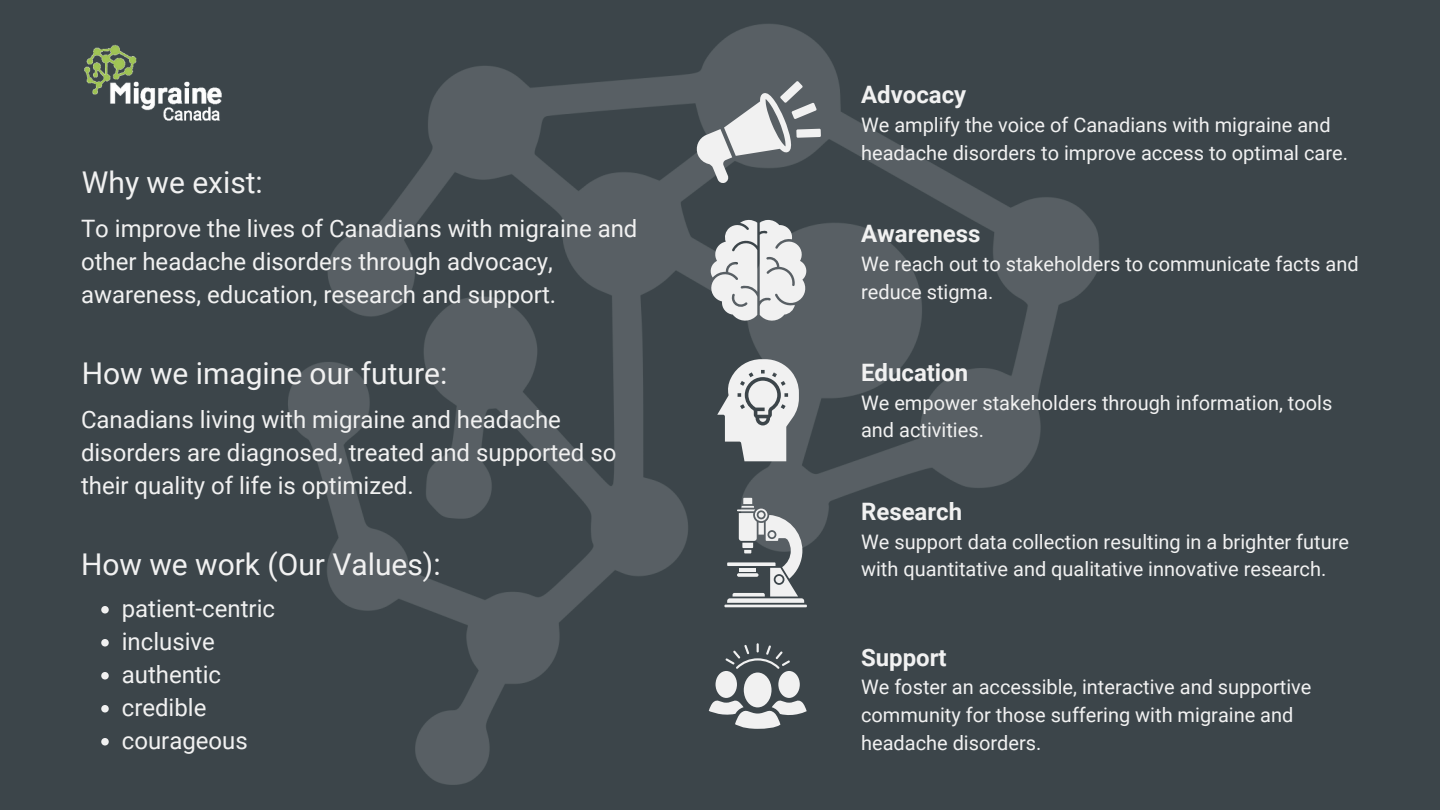
<style>
.page{position:relative;width:1440px;height:810px;background:#3c454a}
.page>*{position:absolute;margin:0;border:0;box-sizing:border-box;transform-origin:0 0}
.t1{font:30px "Roboto";color:#f1f1f1}
.t2{font:24px/33px "Roboto";color:#f1f1f1}
.t3{font:700 24px "Roboto";color:#f1f1f1}
.t4{font:20px/27.8px "Roboto";color:#f1f1f1}
</style>
<div class="page">
<img style="left:288px;top:24px;width:811px;height:761px">
<svg style="left:695px;top:81px;width:126px;height:103px"></svg>
<svg style="left:709px;top:220px;width:97px;height:103px;background:#bbbdbf"></svg>
<hr style="left:724px;top:605px;width:83px;height:2px;background:#f1f1f1">
<svg style="left:727px;top:498px;width:77px;height:105px"></svg>
<svg style="left:725px;top:643px;width:65px;height:26px"></svg>
<div style="left:744px;top:673px;width:28px;height:34px;background:#f1f1f1;border-radius:50%"></div>
<div style="left:716px;top:671px;width:21px;height:27px;background:#f1f1f1;border-radius:50%"></div>
<div style="left:778px;top:671px;width:22px;height:27px;background:#f1f1f1;border-radius:50%"></div>
<svg style="left:709px;top:698px;width:98px;height:31px"></svg>
<svg style="left:717px;top:359px;width:82px;height:102px"></svg>
<svg style="left:101px;top:606px;width:8px;height:8px"></svg>
<svg style="left:101px;top:639px;width:8px;height:8px"></svg>
<svg style="left:101px;top:672px;width:8px;height:8px"></svg>
<svg style="left:101px;top:705px;width:8px;height:8px"></svg>
<svg style="left:101px;top:738px;width:8px;height:8px"></svg>
<img style="left:84px;top:45px;width:138px;height:76px">
<p class="t1" style="left:82px;top:165px;width:182px">Why we exist:</p>
<p class="t2" style="left:81px;top:212px;width:558px">To improve the lives of Canadians with migraine and other headache disorders through advocacy, awareness, education, research and support.</p>
<p class="t1" style="left:82px;top:356px;width:367px">How we imagine our future:</p>
<p class="t2" style="left:81px;top:403px;width:537px">Canadians living with migraine and headache disorders are diagnosed, treated and supported so their quality of life is optimized.</p>
<p class="t1" style="left:81px;top:547px;width:361px">How we work (Our Values):</p>
<p class="t2" style="left:122px;top:593px;width:155px">patient-centric</p>
<p class="t2" style="left:122px;top:626px;width:95px">inclusive</p>
<p class="t2" style="left:122px;top:659px;width:101px">authentic</p>
<p class="t2" style="left:122px;top:692px;width:86px">credible</p>
<p class="t2" style="left:122px;top:725px;width:128px">courageous</p>
<p class="t3" style="left:861px;top:81px;width:107px">Advocacy</p>
<p class="t4" style="left:861px;top:111px;width:488px">We amplify the voice of Canadians with migraine and headache disorders to improve access to optimal care.</p>
<p class="t3" style="left:861px;top:220px;width:121px">Awareness</p>
<p class="t4" style="left:861px;top:250px;width:499px">We reach out to stakeholders to communicate facts and reduce stigma.</p>
<p class="t3" style="left:861px;top:359px;width:109px">Education</p>
<p class="t4" style="left:861px;top:389px;width:473px">We empower stakeholders through information, tools and activities.</p>
<p class="t3" style="left:861px;top:498px;width:103px">Research</p>
<p class="t4" style="left:861px;top:528px;width:490px">We support data collection resulting in a brighter future with quantitative and qualitative innovative research.</p>
<p class="t3" style="left:861px;top:643px;width:87px">Support</p>
<p class="t4" style="left:861px;top:673px;width:452px">We foster an accessible, interactive and supportive community for those suffering with migraine and headache disorders.</p>
</div>
